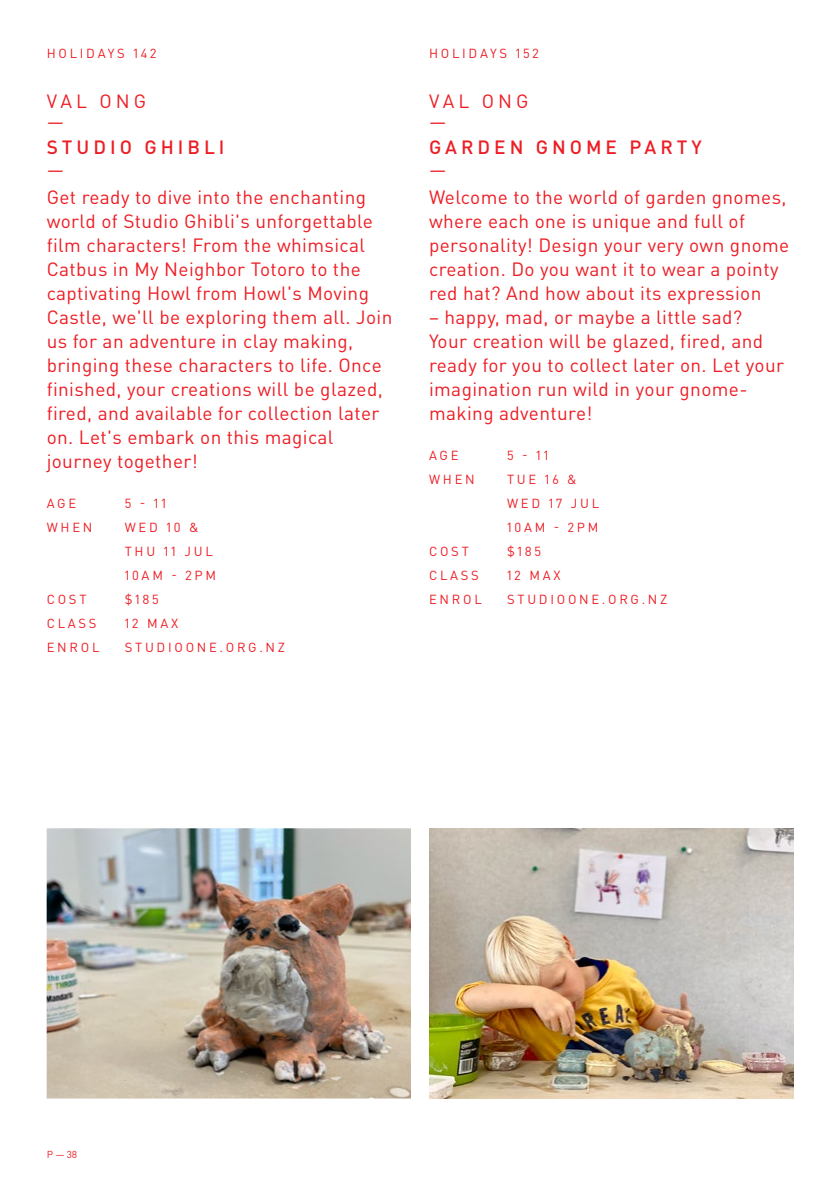
<style>
.page{position:relative;width:840px;height:1191px;background:#fff}
.page>*{position:absolute;margin:0;border:0;box-sizing:border-box;transform-origin:0 0}
.t1{font:19px/24px "DIN Pro";letter-spacing:.02em;color:#ed1d24}
.t2{font:500 19px "DIN Pro";letter-spacing:.21em;color:#ed1d24}
.t3{font:13px/24px "DIN Pro";letter-spacing:.21em;color:#ed1d24}
.t4{font:10px "DIN Pro";color:#ed1d24}
</style>
<div class="page">
<img style="left:47px;top:828px;width:364px;height:270px">
<img style="left:429px;top:828px;width:363px;height:270px">
<p class="t3" style="left:47px;top:41px;width:111px">HOLIDAYS 142</p>
<p class="t1" style="left:47px;top:89px;width:101px;line-height:22.2px">VAL ONG —</p>
<p class="t2" style="left:47px;top:134px;width:179px">STUDIO GHIBLI</p>
<p class="t1" style="left:47px;top:158px;width:321px;line-height:25.8px">—<br>Get ready to dive into the enchanting</p>
<p class="t1" style="left:47px;top:208px;width:347px">world of Studio Ghibli's unforgettable film characters! From the whimsical Catbus in My Neighbor Totoro to the captivating Howl from Howl's Moving Castle, we'll be exploring them all. Join us for an adventure in clay making, bringing these characters to life. Once finished, your creations will be glazed, fired, and available for collection later on. Let's embark on this magical journey together!</p>
<p class="t3" style="left:47px;top:491px;width:31px">AGE</p>
<p class="t3" style="left:125px;top:491px;width:43px">5 - 11</p>
<p class="t3" style="left:47px;top:515px;width:47px">WHEN</p>
<p class="t3" style="left:125px;top:515px;width:93px">WED 10 &amp;<br>THU 11 JUL<br>10AM - 2PM</p>
<p class="t3" style="left:47px;top:587px;width:41px">COST</p>
<p class="t3" style="left:125px;top:587px;width:36px">$185</p>
<p class="t3" style="left:47px;top:611px;width:51px">CLASS</p>
<p class="t3" style="left:125px;top:611px;width:55px">12 MAX</p>
<p class="t3" style="left:47px;top:635px;width:54px">ENROL</p>
<p class="t3" style="left:125px;top:635px;width:162px">STUDIOONE.ORG.NZ</p>
<p class="t3" style="left:429px;top:41px;width:111px">HOLIDAYS 152</p>
<p class="t1" style="left:429px;top:89px;width:101px;line-height:22.2px">VAL ONG —</p>
<p class="t2" style="left:429px;top:134px;width:274px">GARDEN GNOME PARTY</p>
<p class="t1" style="left:429px;top:158px;width:359px;line-height:25.8px">—<br>Welcome to the world of garden gnomes,</p>
<p class="t1" style="left:429px;top:208px;width:361px">where each one is unique and full of personality! Design your very own gnome creation. Do you want it to wear a pointy red hat? And how about its expression</p>
<p class="t1" style="left:429px;top:304px;width:356px">– happy, mad, or maybe a little sad?<br>Your creation will be glazed, fired, and ready for you to collect later on. Let your imagination run wild in your gnome&shy;making adventure!</p>
<p class="t3" style="left:429px;top:443px;width:31px">AGE</p>
<p class="t3" style="left:507px;top:443px;width:43px">5 - 11</p>
<p class="t3" style="left:429px;top:467px;width:47px">WHEN</p>
<p class="t3" style="left:507px;top:467px;width:93px">TUE 16 &amp;<br>WED 17 JUL<br>10AM - 2PM</p>
<p class="t3" style="left:429px;top:539px;width:41px">COST</p>
<p class="t3" style="left:507px;top:539px;width:36px">$185</p>
<p class="t3" style="left:429px;top:563px;width:51px">CLASS</p>
<p class="t3" style="left:507px;top:563px;width:55px">12 MAX</p>
<p class="t3" style="left:429px;top:587px;width:54px">ENROL</p>
<p class="t3" style="left:507px;top:587px;width:162px">STUDIOONE.ORG.NZ</p>
<p class="t4" style="left:47px;top:1148px;width:32px">P — 38</p>
</div>
